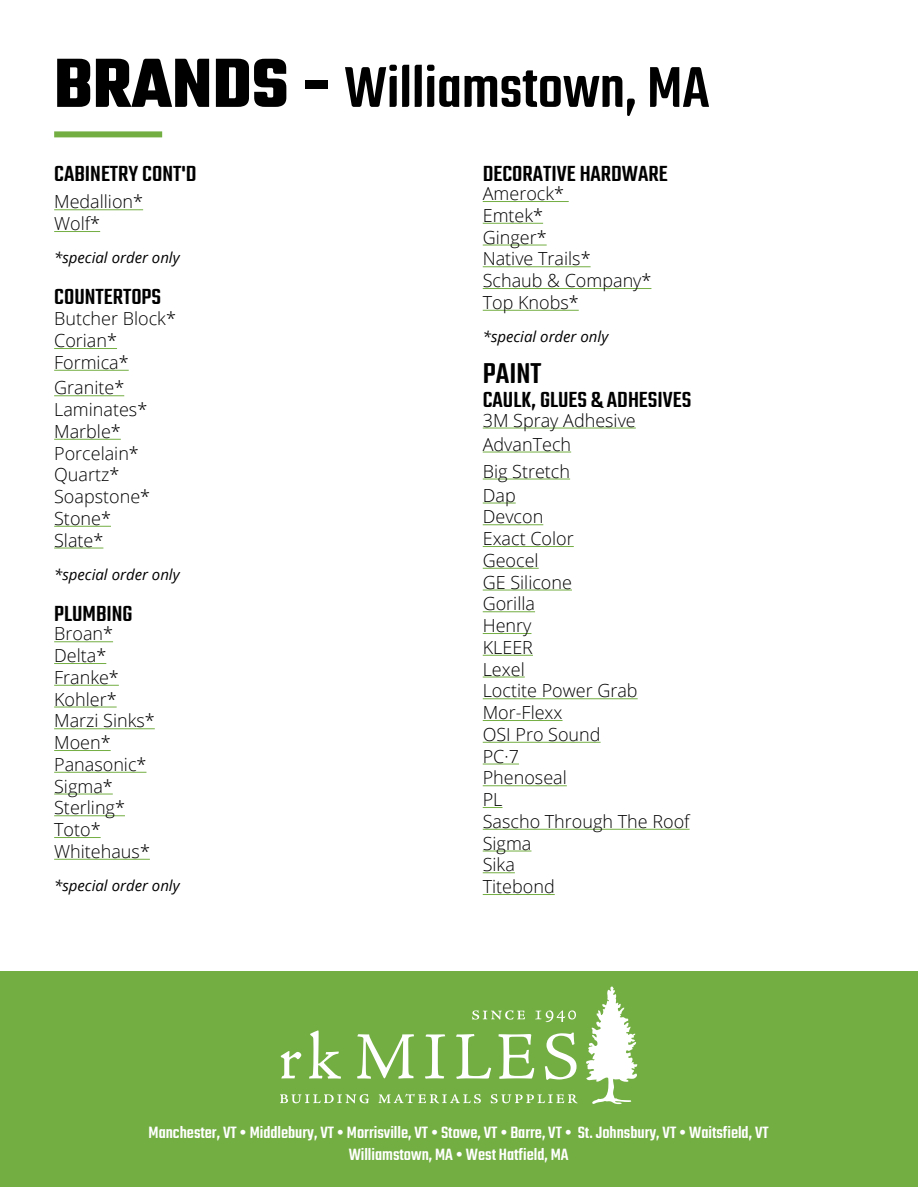
<style>
.page{position:relative;width:918px;height:1188px;background:#fff}
.page>*{position:absolute;margin:0;border:0;box-sizing:border-box;transform-origin:0 0}
.t1{font:500 63px "Industrial";color:#000}
.t2{font:500 31.5px "Industrial";color:#000}
.t3{font:500 24px "Industrial";color:#000}
.t4{font:300 18px/21.8px "Open Sans";color:#000}
.t5{font:500 18px/21.6px "Industrial";color:#fff;text-align:center}
.t6{font:italic 15px "Open Sans";color:#000}
.s1{font-weight:700;font-size:75px}
</style>
<div class="page">
<div style="left:0;top:971px;width:918px;height:216px;background:#73ae43"></div>
<div style="left:54px;top:131px;width:108px;height:6px;background:#73ae43"></div>
<svg style="left:280px;top:1094px;width:89px;height:9px"></svg>
<svg style="left:379px;top:1094px;width:102px;height:9px"></svg>
<svg style="left:491px;top:1094px;width:87px;height:9px"></svg>
<svg style="left:472px;top:1010px;width:53px;height:10px"></svg>
<svg style="left:535px;top:1010px;width:41px;height:12px"></svg>
<svg style="left:281px;top:1051px;width:20px;height:27px"></svg>
<svg style="left:309px;top:1030px;width:32px;height:49px"></svg>
<svg style="left:357px;top:1034px;width:57px;height:45px"></svg>
<svg style="left:425px;top:1034px;width:20px;height:45px"></svg>
<svg style="left:456px;top:1034px;width:35px;height:45px"></svg>
<svg style="left:499px;top:1034px;width:35px;height:45px"></svg>
<svg style="left:545px;top:1033px;width:32px;height:47px"></svg>
<svg style="left:586px;top:987px;width:51px;height:117px"></svg>
<hr style="left:483px;top:201px;width:86px;height:1px;background:#73ae43">
<hr style="left:483px;top:223px;width:60px;height:1px;background:#73ae43">
<hr style="left:483px;top:245px;width:64px;height:1px;background:#73ae43">
<hr style="left:483px;top:266px;width:108px;height:1px;background:#73ae43">
<hr style="left:483px;top:288px;width:168px;height:1px;background:#73ae43">
<hr style="left:483px;top:310px;width:96px;height:1px;background:#73ae43">
<hr style="left:483px;top:428px;width:153px;height:1px;background:#73ae43">
<hr style="left:483px;top:452px;width:88px;height:1px;background:#73ae43">
<hr style="left:483px;top:479px;width:87px;height:1px;background:#73ae43">
<hr style="left:483px;top:503px;width:33px;height:1px;background:#73ae43">
<hr style="left:483px;top:524px;width:60px;height:1px;background:#73ae43">
<hr style="left:483px;top:546px;width:91px;height:1px;background:#73ae43">
<hr style="left:483px;top:568px;width:56px;height:1px;background:#73ae43">
<hr style="left:483px;top:590px;width:89px;height:1px;background:#73ae43">
<hr style="left:483px;top:611px;width:52px;height:1px;background:#73ae43">
<hr style="left:483px;top:633px;width:48px;height:1px;background:#73ae43">
<hr style="left:483px;top:655px;width:50px;height:1px;background:#73ae43">
<hr style="left:483px;top:677px;width:42px;height:1px;background:#73ae43">
<hr style="left:483px;top:698px;width:155px;height:1px;background:#73ae43">
<hr style="left:483px;top:720px;width:80px;height:1px;background:#73ae43">
<hr style="left:483px;top:742px;width:118px;height:1px;background:#73ae43">
<hr style="left:483px;top:764px;width:36px;height:1px;background:#73ae43">
<hr style="left:483px;top:785px;width:84px;height:1px;background:#73ae43">
<svg style="left:483px;top:807px;width:20px;height:1px"></svg>
<hr style="left:483px;top:829px;width:207px;height:1px;background:#73ae43">
<hr style="left:483px;top:851px;width:48px;height:1px;background:#73ae43">
<hr style="left:483px;top:872px;width:32px;height:1px;background:#73ae43">
<hr style="left:483px;top:894px;width:72px;height:1px;background:#73ae43">
<hr style="left:54px;top:209px;width:89px;height:1px;background:#73ae43">
<hr style="left:54px;top:231px;width:46px;height:1px;background:#73ae43">
<hr style="left:54px;top:348px;width:63px;height:1px;background:#73ae43">
<hr style="left:54px;top:370px;width:75px;height:1px;background:#73ae43">
<hr style="left:54px;top:395px;width:70px;height:1px;background:#73ae43">
<hr style="left:54px;top:439px;width:67px;height:1px;background:#73ae43">
<hr style="left:54px;top:526px;width:57px;height:1px;background:#73ae43">
<hr style="left:54px;top:548px;width:49px;height:1px;background:#73ae43">
<hr style="left:54px;top:641px;width:59px;height:1px;background:#73ae43">
<hr style="left:54px;top:663px;width:52px;height:1px;background:#73ae43">
<hr style="left:54px;top:685px;width:65px;height:1px;background:#73ae43">
<hr style="left:54px;top:707px;width:63px;height:1px;background:#73ae43">
<hr style="left:54px;top:728px;width:101px;height:1px;background:#73ae43">
<hr style="left:54px;top:750px;width:57px;height:1px;background:#73ae43">
<hr style="left:54px;top:772px;width:92px;height:1px;background:#73ae43">
<hr style="left:54px;top:794px;width:59px;height:1px;background:#73ae43">
<hr style="left:54px;top:815px;width:71px;height:1px;background:#73ae43">
<hr style="left:54px;top:837px;width:47px;height:1px;background:#73ae43">
<hr style="left:54px;top:859px;width:96px;height:1px;background:#73ae43">
<h1 class="t1" style="left:54px;top:63px;width:657px"><span class="s1">BRANDS -</span> Williamstown, MA</h1>
<h3 class="t3" style="left:54px;top:164px;width:144px">CABINETRY CONT'D</h3>
<p class="t4" style="left:54px;top:193px;width:90px">Medallion*<br>Wolf*</p>
<p class="t6" style="left:54px;top:252px;width:127px">*special order only</p>
<h3 class="t3" style="left:54px;top:288px;width:109px">COUNTERTOPS</h3>
<p class="t4" style="left:54px;top:310px;width:123px">Butcher Block*<br>Corian*<br>Formica*</p>
<p class="t4" style="left:54px;top:379px;width:97px">Granite*<br>Laminates*<br>Marble*<br>Porcelain*<br>Quartz*<br>Soapstone*<br>Stone*<br>Slate*</p>
<p class="t6" style="left:54px;top:568px;width:127px">*special order only</p>
<h3 class="t3" style="left:54px;top:604px;width:80px">PLUMBING</h3>
<p class="t4" style="left:54px;top:625px;width:102px">Broan*<br>Delta*<br>Franke*<br>Kohler*<br>Marzi Sinks*<br>Moen*<br>Panasonic*<br>Sigma*<br>Sterling*<br>Toto*<br>Whitehaus*</p>
<p class="t6" style="left:54px;top:879px;width:127px">*special order only</p>
<h3 class="t3" style="left:483px;top:164px;width:187px">DECORATIVE HARDWARE</h3>
<p class="t4" style="left:483px;top:185px;width:170px">Amerock*<br>Emtek*<br>Ginger*<br>Native Trails*<br>Schaub &amp; Company*<br>Top Knobs*</p>
<p class="t6" style="left:483px;top:330px;width:127px">*special order only</p>
<h2 class="t2" style="left:483px;top:361px;width:60px">PAINT</h2>
<h3 class="t3" style="left:483px;top:390px;width:210px">CAULK, GLUES &amp; ADHESIVES</h3>
<p class="t4" style="left:483px;top:410px;width:155px;line-height:24px">3M Spray Adhesive<br>AdvanTech</p>
<p class="t4" style="left:483px;top:461px;width:89px;line-height:24px">Big Stretch<br>Dap</p>
<p class="t4" style="left:483px;top:508px;width:208px">Devcon<br>Exact Color<br>Geocel<br>GE Silicone<br>Gorilla<br>Henry<br>KLEER<br>Lexel<br>Loctite Power Grab<br>Mor-Flexx<br>OSI Pro Sound<br>PC·7<br>Phenoseal<br>PL<br>Sascho Through The Roof<br>Sigma<br>Sika<br>Titebond</p>
<p class="t5" style="left:149px;top:1122px;width:622px">Manchester, VT • Middlebury, VT • Morrisville, VT • Stowe, VT • Barre, VT • St. Johnsbury, VT • Waitsfield, VT<br>Williamstown, MA • West Hatfield, MA</p>
</div>
